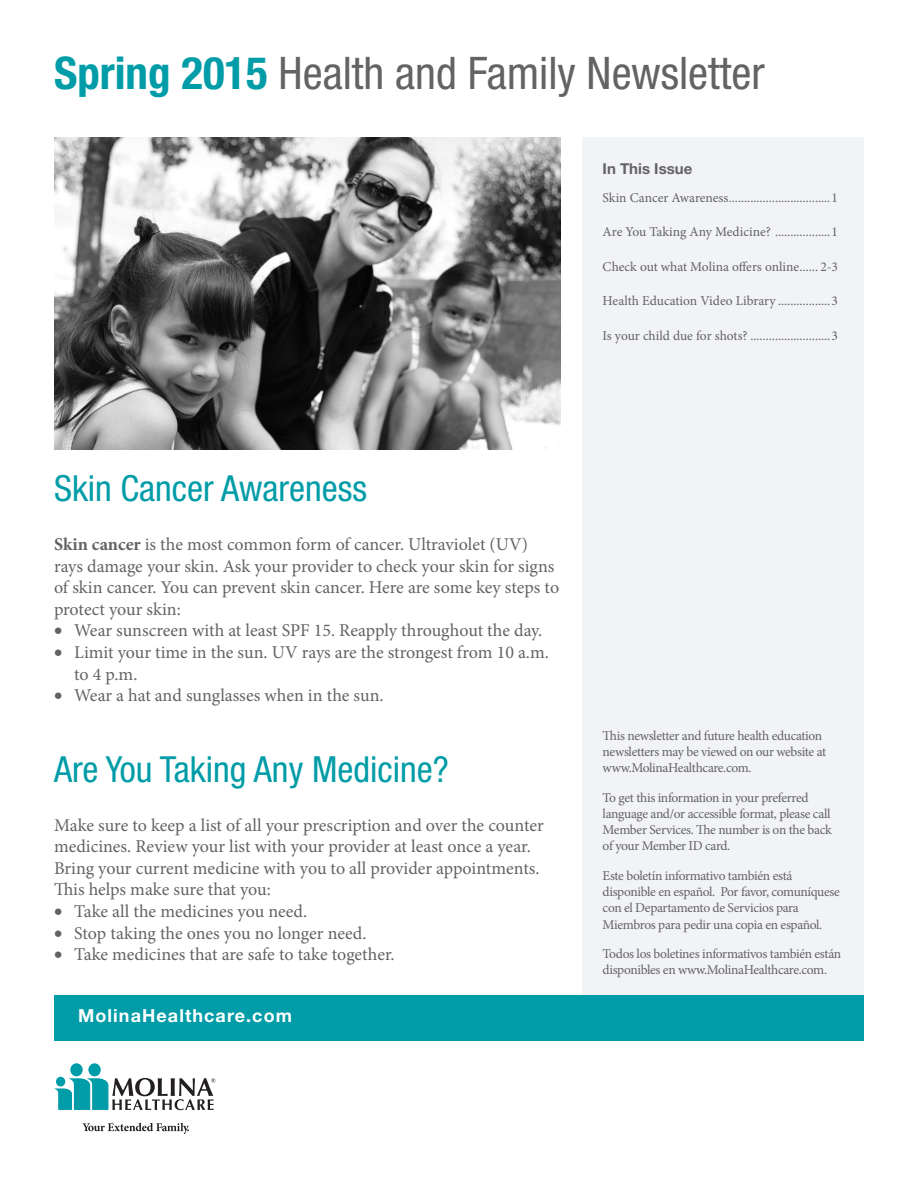
<style>
.page{position:relative;width:918px;height:1188px;background:#fff}
.page>*{position:absolute;margin:0;border:0;box-sizing:border-box;transform-origin:0 0}
.t1{font:condensed 45px "Helvetica Neue";color:#636366}
.t2{font:condensed 36px "Helvetica Neue";color:#009ca7}
.t3{font:18px/21.6px "Minion Pro";letter-spacing:-.005em;color:#636366}
.t4{font:700 18px "Helvetica Neue";letter-spacing:.06em;color:#fff}
.t5{font:700 15px "Helvetica Neue";color:#636366}
.t6{font:13.5px/16.2px "Minion Pro";letter-spacing:-.025em;color:#636366}
.t7{font:13.5px "Minion Pro";letter-spacing:-.005em;color:#636366}
.t8{font:13.5px "Minion Pro";color:#636366}
.s1{font-weight:700;color:#009ca7}
.s2{font-weight:700}
</style>
<div class="page">
<div style="left:583px;top:137px;width:281px;height:864px;background:#f2f3f4"></div>
<img style="left:54px;top:137px;width:507px;height:312px">
<svg style="left:83px;top:1123px;width:106px;height:11px"></svg>
<div style="left:88px;top:1063px;width:13px;height:13px;background:#009ca7;border-radius:50%"></div>
<div style="left:70px;top:1063px;width:13px;height:13px;background:#009ca7;border-radius:50%"></div>
<svg style="left:54px;top:1078px;width:161px;height:32px"></svg>
<div style="left:56px;top:1077px;width:9px;height:10px;background:#009ca7;border-radius:50%"></div>
<div style="left:54px;top:995px;width:810px;height:46px;background:#009ca7"></div>
<h1 class="t1" style="left:54px;top:48px;width:712px"><span class="s1">Spring 2015</span> Health and Family Newsletter</h1>
<p class="t5" style="left:603px;top:159px;width:91px">In This Issue</p>
<p class="t8" style="left:603px;top:188px;width:237px">Skin Cancer Awareness.................................1</p>
<p class="t7" style="left:603px;top:223px;width:237px">Are You Taking Any Medicine? ..................1</p>
<p class="t7" style="left:603px;top:257px;width:237px">Check out what Molina offers online...... 2-3</p>
<p class="t8" style="left:603px;top:292px;width:237px">Health Education Video Library .................3</p>
<p class="t7" style="left:603px;top:326px;width:237px">Is your child due for shots? ..........................3</p>
<h2 class="t2" style="left:54px;top:468px;width:315px">Skin Cancer Awareness</h2>
<p class="t3" style="left:54px;top:534px;width:507px"><span class="s2">Skin cancer</span> is the most common form of cancer. Ultraviolet (UV) rays damage your skin. Ask your provider to check your skin for signs of skin cancer. You can prevent skin cancer. Here are some key steps to protect your skin:</p>
<p class="t3" style="left:54px;top:620px;width:490px">• Wear sunscreen with at least SPF 15. Reapply throughout the day.</p>
<p class="t3" style="left:74px;top:642px;width:476px;text-indent:-20px">• Limit your time in the sun. UV rays are the strongest from 10 a.m. to 4 p.m.</p>
<p class="t3" style="left:54px;top:685px;width:331px">• Wear a hat and sunglasses when in the sun.</p>
<h2 class="t2" style="left:54px;top:748px;width:396px">Are You Taking Any Medicine?</h2>
<p class="t3" style="left:54px;top:814px;width:491px">Make sure to keep a list of all your prescription and over the counter medicines. Review your list with your provider at least once a year.<br>Bring your current medicine with you to all provider appointments.<br>This helps make sure that you:</p>
<p class="t3" style="left:54px;top:900px;width:255px">• Take all the medicines you need.</p>
<p class="t3" style="left:54px;top:922px;width:314px">• Stop taking the ones you no longer need.</p>
<p class="t3" style="left:54px;top:944px;width:342px">• Take medicines that are safe to take together.</p>
<p class="t4" style="left:78px;top:1005px;width:216px">MolinaHealthcare.com</p>
<p class="t6" style="left:603px;top:727px;width:225px">This newsletter and future health education newsletters may be viewed on our website at www.MolinaHealthcare.com.</p>
<p class="t6" style="left:603px;top:789px;width:231px">To get this information in your preferred language and/or accessible format, please call Member Services. The number is on the back of your Member ID card.</p>
<p class="t6" style="left:603px;top:868px;width:239px">Este boletín informativo también está disponible en español. Por favor, comuníquese con el Departamento de Servicios para Miembros para pedir una copia en español.</p>
<p class="t6" style="left:603px;top:946px;width:240px">Todos los boletines informativos también están disponibles en www.MolinaHealthcare.com.</p>
</div>
